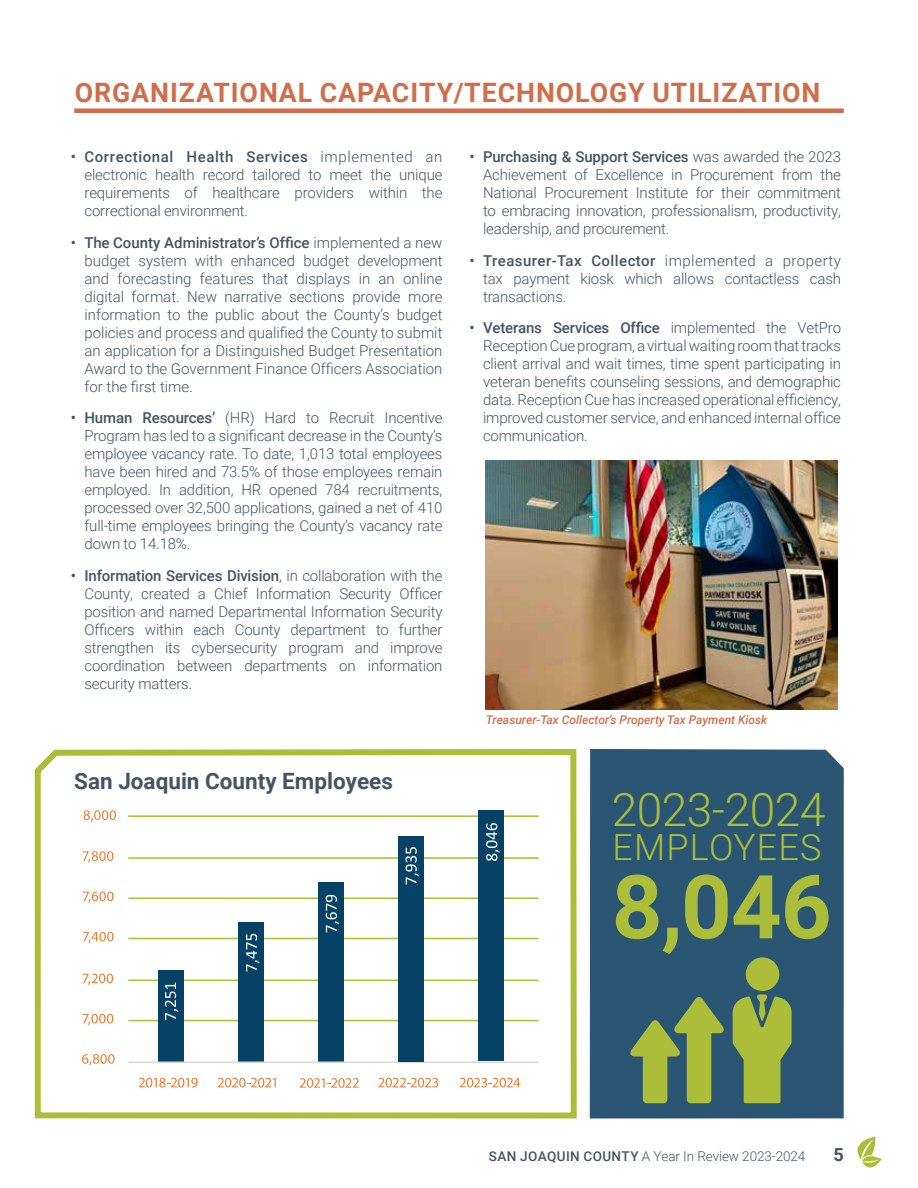
<style>
.page{position:relative;width:918px;height:1188px;background:#fff}
.page>*{position:absolute;margin:0;border:0;box-sizing:border-box;transform-origin:0 0}
.t1{font:700 88.5px "Roboto";color:#acbe39}
.t2{font:300 46.05px "Roboto";letter-spacing:-.01em;color:#acbe39}
.t3{font:300 36px "Roboto";letter-spacing:.035em;color:#acbe39}
.t4{font:700 26.7px "Roboto";letter-spacing:.035em;color:#d16d49}
.t5{font:700 22.5px "Roboto";color:#415566}
.t6{font:700 18px "Roboto";color:#415566}
.t7{font:300 15px/18px "Roboto";letter-spacing:-.01em;color:#415566;text-align:justify}
.t8{font:300 13.5px "Roboto";letter-spacing:-.005em;color:#415566}
.t9{font:italic 500 12px "Roboto";color:#d16d49}
.s1{font-weight:500}
</style>
<div class="page">
<svg style="left:857px;top:1137px;width:25px;height:31px"></svg>
<svg style="left:34px;top:749px;width:543px;height:370px"></svg>
<div style="left:590px;top:749px;width:254px;height:370px;background:#2a5673"></div>
<svg style="left:630px;top:997px;width:94px;height:106px"></svg>
<svg style="left:733px;top:994px;width:59px;height:109px"></svg>
<div style="left:746px;top:957px;width:33px;height:34px;background:#acbe39;border-radius:50%"></div>
<div style="left:74px;top:108px;width:770px;height:5px;background:#d16d49"></div>
<img style="left:486px;top:461px;width:352px;height:249px">
<svg style="left:75px;top:797px;width:475px;height:300px"></svg>
<svg style="left:165px;top:983px;width:13px;height:37px"></svg>
<div style="left:238px;top:922px;width:26px;height:140px;background:#064265"></div>
<svg style="left:246px;top:934px;width:13px;height:38px"></svg>
<div style="left:318px;top:882px;width:26px;height:180px;background:#064265"></div>
<svg style="left:326px;top:895px;width:13px;height:38px"></svg>
<hr style="left:128px;top:1062px;width:411px;height:1px;background:#d8dad9">
<div style="left:398px;top:836px;width:25px;height:225px;background:#064265"></div>
<svg style="left:406px;top:847px;width:13px;height:38px"></svg>
<svg style="left:460px;top:1078px;width:60px;height:10px"></svg>
<div style="left:478px;top:810px;width:26px;height:251px;background:#064265"></div>
<svg style="left:486px;top:823px;width:14px;height:38px"></svg>
<h3 class="t4" style="left:75px;top:74px;width:747px">ORGANIZATIONAL CAPACITY/TECHNOLOGY UTILIZATION</h3>
<p class="t7" style="left:84px;top:147px;width:360px;text-indent:-14px"><span class="s1">• Correctional Health Services</span> implemented an electronic health record tailored to meet the unique requirements of healthcare providers within the correctional environment.</p>
<p class="t7" style="left:84px;top:233px;width:360px;text-indent:-14px"><span class="s1">• The County Administrator’s Office</span> implemented a new budget system with enhanced budget development and forecasting features that displays in an online digital format. New narrative sections provide more information to the public about the County’s budget policies and process and qualified the County to submit an application for a Distinguished Budget Presentation Award to the Government Finance Officers Association for the first time.</p>
<p class="t7" style="left:84px;top:408px;width:360px;text-indent:-14px"><span class="s1">• Human Resources’</span> (HR) Hard to Recruit Incentive Program has led to a significant decrease in the County’s employee vacancy rate. To date, 1,013 total employees have been hired and 73.5% of those employees remain employed. In addition, HR opened 784 recruitments, processed over 32,500 applications, gained a net of 410 full-time employees bringing the County’s vacancy rate down to 14.18%.</p>
<p class="t7" style="left:84px;top:566px;width:360px;text-indent:-14px"><span class="s1">• Information Services Division</span>, in collaboration with the County, created a Chief Information Security Officer position and named Departmental Information Security Officers within each County department to further strengthen its cybersecurity program and improve coordination between departments on information security matters.</p>
<h3 class="t5" style="left:74px;top:765px;width:320px">San Joaquin County Employees</h3>
<p class="t7" style="left:483px;top:147px;width:360px;text-indent:-14px"><span class="s1">• Purchasing &amp; Support Services</span> was awarded the 2023<br>Achievement of Excellence in Procurement from the National Procurement Institute for their commitment to embracing innovation, professionalism, productivity, leadership, and procurement.</p>
<p class="t7" style="left:483px;top:251px;width:360px;text-indent:-14px"><span class="s1">• Treasurer-Tax Collector</span> implemented a property tax payment kiosk which allows contactless cash transactions.</p>
<p class="t7" style="left:483px;top:318px;width:360px;text-indent:-13px"><span class="s1">• Veterans Services Office</span> implemented the VetPro Reception Cue program, a virtual waiting room that tracks client arrival and wait times, time spent participating in veteran benefits counseling sessions, and demographic data. Reception Cue has increased operational efficiency, improved customer service, and enhanced internal office communication.</p>
<p class="t9" style="left:486px;top:711px;width:283px">Treasurer-Tax Collector’s Property Tax Payment Kiosk</p>
<h2 class="t2" style="left:612px;top:777px;width:215px">2023-2024</h2>
<h3 class="t3" style="left:612px;top:822px;width:211px">EMPLOYEES</h3>
<h1 class="t1" style="left:612px;top:845px;width:221px">8,046</h1>
<p class="t8" style="left:489px;top:1147px;width:318px"><span class="s1">SAN JOAQUIN COUNTY</span> A Year In Review 2023-2024</p>
<p class="t6" style="left:833px;top:1142px;width:12px">5</p>
</div>
